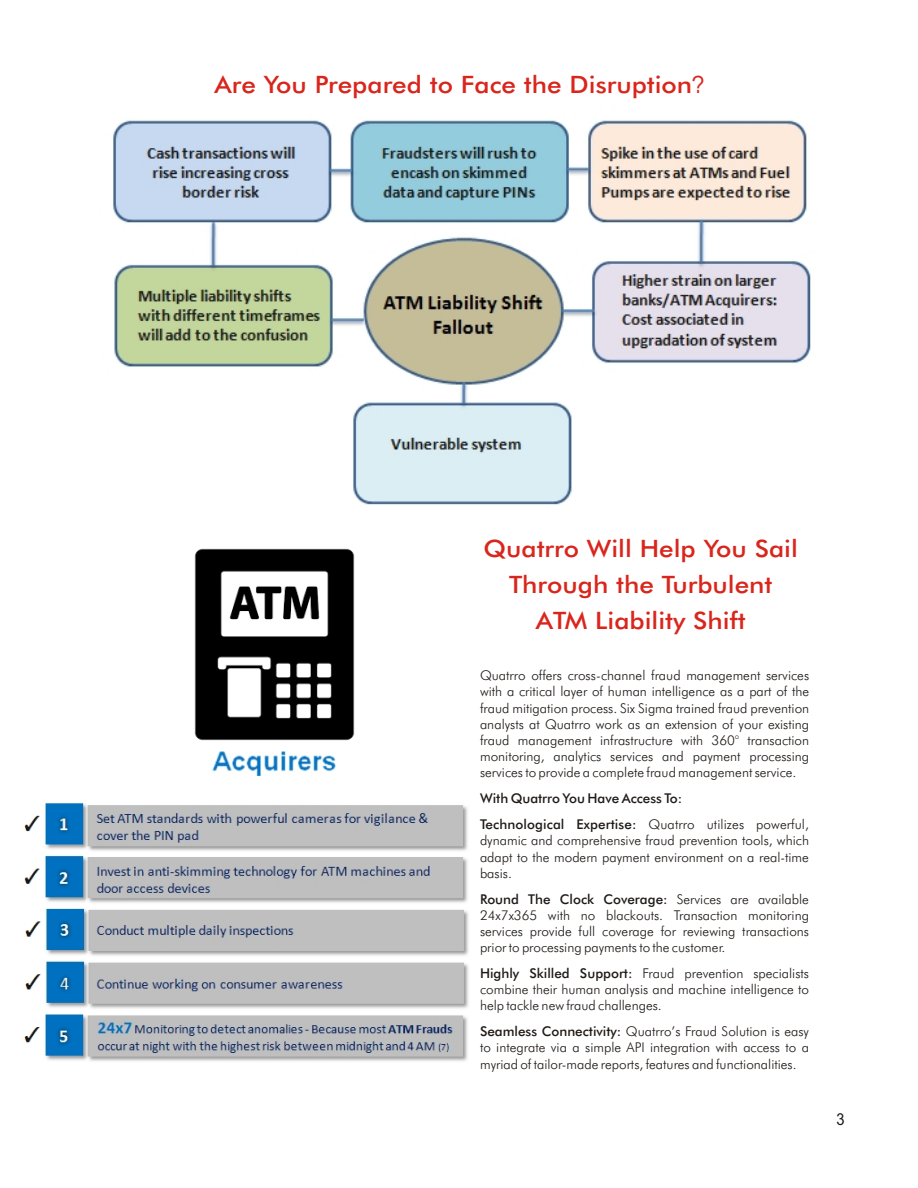
<style>
.page{position:relative;width:918px;height:1188px;background:#fff}
.page>*{position:absolute;margin:0;border:0;box-sizing:border-box;transform-origin:0 0}
.t1{font:24px/36px "Futura Md BT";color:#d9261c;text-align:center;scale:1.09 1}
.t2{font:16.5px "Arial Narrow";color:#1f1a17;scale:1.09 1}
.t3{font:13.5px/16.2px "Futura Lt BT";color:#1f1a17;text-align:justify}
.t4{font:13.5px "Futura Md BT";color:#1f1a17}
.s1{font-family:"Avant Garde Bk BT"}
.s2{font-family:"Futura Md BT"}
.s3{font-family:"Futura Lt BT"}
</style>
<div class="page">
<img style="left:113px;top:120px;width:698px;height:385px">
<img style="left:194px;top:548px;width:161px;height:193px">
<img style="left:212px;top:752px;width:124px;height:24px">
<img style="left:24px;top:802px;width:445px;height:259px">
<h1 class="t1" style="left:214px;top:69px;width:451px">Are You Prepared to Face the Disruption<span class="s1">?</span></h1>
<h1 class="t1" style="left:484px;top:533px;width:290px">Quatrro Will Help You Sail<br>Through the Turbulent<br>ATM Liability Shift</h1>
<p class="t3" style="left:480px;top:669px;width:331px">Quatrro offers cross-channel fraud management services with a critical layer of human intelligence as a part of the fraud mitigation process. Six Sigma trained fraud prevention analysts at Quatrro work as an extension of your existing fraud management infrastructure with 360° transaction monitoring, analytics services and payment processing services to provide a complete fraud management service.</p>
<p class="t4" style="left:480px;top:793px;width:204px">With Quatrro You Have Access To:</p>
<p class="t3" style="left:480px;top:818px;width:331px"><span class="s2">Technological Expertise:</span> Quatrro utilizes powerful, dynamic and comprehensive fraud prevention tools, which adapt to the modern payment environment on a real-time basis.</p>
<p class="t4" style="left:480px;top:893px;width:331px">Round The Clock Coverage: <span class="s3">Services are available</span></p>
<p class="t3" style="left:480px;top:908px;width:331px">24x7x365 with no blackouts. Transaction monitoring services provide full coverage for reviewing transactions prior to processing payments to the customer.</p>
<p class="t3" style="left:480px;top:966px;width:331px"><span class="s2">Highly Skilled Support:</span> Fraud prevention specialists combine their human analysis and machine intelligence to help tackle new fraud challenges.</p>
<p class="t3" style="left:480px;top:1025px;width:331px"><span class="s2">Seamless Connectivity:</span> Quatrro’s Fraud Solution is easy to integrate via a simple API integration with access to a myriad of tailor-made reports, features and functionalities.</p>
<p class="t2" style="left:837px;top:1113px;width:9px">3</p>
</div>
